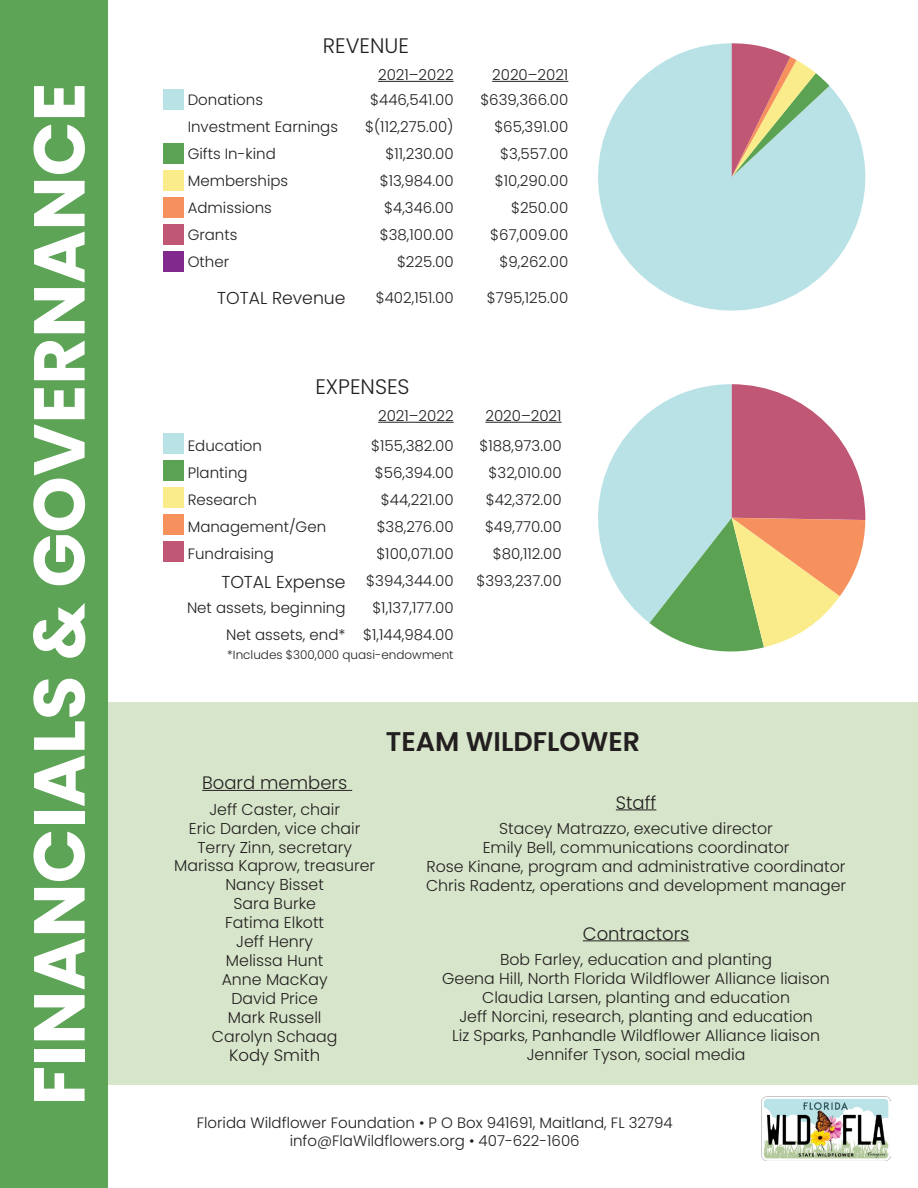
<style>
.page{position:relative;width:918px;height:1188px;background:#fff}
.page>*{position:absolute;margin:0;border:0;box-sizing:border-box;transform-origin:0 0}
.t1{font:700 72px "Poppins";color:#fff}
.t2{font:600 27px "Poppins";color:#231f20}
.t3{font:300 21px "Poppins";color:#231f20}
.t4{font:300 18px "Poppins";color:#231f20}
.t5{font:300 17.25px "Poppins";color:#231f20}
.t6{font:300 16.5px "Poppins";color:#231f20}
.t7{font:300 15.75px "Poppins";color:#231f20}
.t8{font:300 15px "Poppins";color:#231f20}
.t9{font:300 12px "Poppins";color:#231f20}
</style>
<div class="page">
<div style="left:0;top:0;width:108px;height:1188px;background:#5da456"></div>
<img style="left:761px;top:1096px;width:130px;height:65px">
<div style="left:108px;top:702px;width:810px;height:382px;background:#d7e6ca"></div>
<hr style="left:616px;top:809px;width:40px;height:1px;background:#231f20">
<hr style="left:583px;top:940px;width:106px;height:1px;background:#231f20">
<hr style="left:202px;top:790px;width:150px;height:1px;background:#231f20">
<hr style="left:378px;top:81px;width:76px;height:1px;background:#231f20">
<hr style="left:492px;top:81px;width:76px;height:1px;background:#231f20">
<div style="left:163px;top:89px;width:21px;height:20px;background:#b9e2e7"></div>
<div style="left:163px;top:143px;width:21px;height:20px;background:#5ca253"></div>
<div style="left:163px;top:170px;width:21px;height:20px;background:#faec8a"></div>
<div style="left:163px;top:197px;width:21px;height:20px;background:#f6905c"></div>
<div style="left:163px;top:224px;width:21px;height:20px;background:#c05774"></div>
<div style="left:163px;top:251px;width:21px;height:20px;background:#81298c"></div>
<hr style="left:378px;top:422px;width:76px;height:1px;background:#231f20">
<hr style="left:485px;top:422px;width:77px;height:1px;background:#231f20">
<div style="left:163px;top:433px;width:21px;height:21px;background:#b9e2e7"></div>
<div style="left:163px;top:460px;width:21px;height:21px;background:#5ca253"></div>
<div style="left:163px;top:487px;width:21px;height:21px;background:#faec8a"></div>
<div style="left:163px;top:514px;width:21px;height:21px;background:#f6905c"></div>
<div style="left:163px;top:541px;width:21px;height:21px;background:#c05774"></div>
<svg style="left:598px;top:384px;width:267px;height:268px"></svg>
<svg style="left:598px;top:43px;width:268px;height:268px;fill:#b9e2e7"></svg>
<svg style="left:732px;top:43px;width:97px;height:134px;background:#c3b2a8"></svg>
<p class="t1" style="left:18px;top:1105px;width:1024px;rotate:-90deg">FINANCIALS &amp; GOVERNANCE</p>
<p class="t3" style="left:323px;top:33px;width:88px">REVENUE</p>
<p class="t8" style="left:378px;top:66px;width:77px">2021–2022</p>
<p class="t8" style="left:492px;top:66px;width:78px">2020–2021</p>
<p class="t8" style="left:188px;top:91px;width:77px">Donations</p>
<p class="t8" style="left:370px;top:91px;width:85px">$446,541.00</p>
<p class="t8" style="left:480px;top:91px;width:89px">$639,366.00</p>
<p class="t8" style="left:188px;top:118px;width:152px">Investment Earnings</p>
<p class="t8" style="left:365px;top:118px;width:90px">$(112,275.00)</p>
<p class="t8" style="left:494px;top:118px;width:75px">$65,391.00</p>
<p class="t8" style="left:188px;top:145px;width:90px">Gifts In-kind</p>
<p class="t8" style="left:385px;top:145px;width:70px">$11,230.00</p>
<p class="t8" style="left:500px;top:145px;width:70px">$3,557.00</p>
<p class="t8" style="left:188px;top:172px;width:102px">Memberships</p>
<p class="t8" style="left:380px;top:172px;width:75px">$13,984.00</p>
<p class="t8" style="left:495px;top:172px;width:75px">$10,290.00</p>
<p class="t8" style="left:188px;top:199px;width:86px">Admissions</p>
<p class="t8" style="left:384px;top:199px;width:71px">$4,346.00</p>
<p class="t8" style="left:511px;top:199px;width:59px">$250.00</p>
<p class="t8" style="left:188px;top:226px;width:51px">Grants</p>
<p class="t8" style="left:380px;top:226px;width:75px">$38,100.00</p>
<p class="t8" style="left:490px;top:226px;width:80px">$67,009.00</p>
<p class="t8" style="left:188px;top:253px;width:43px">Other</p>
<p class="t8" style="left:397px;top:253px;width:58px">$225.00</p>
<p class="t8" style="left:500px;top:253px;width:70px">$9,262.00</p>
<p class="t5" style="left:217px;top:288px;width:130px">TOTAL Revenue</p>
<p class="t8" style="left:376px;top:289px;width:79px">$402,151.00</p>
<p class="t8" style="left:487px;top:289px;width:83px">$795,125.00</p>
<p class="t3" style="left:315px;top:374px;width:96px">EXPENSES</p>
<p class="t8" style="left:378px;top:407px;width:77px">2021–2022</p>
<p class="t8" style="left:485px;top:407px;width:78px">2020–2021</p>
<p class="t8" style="left:188px;top:438px;width:76px">Education</p>
<p class="t8" style="left:371px;top:438px;width:84px">$155,382.00</p>
<p class="t8" style="left:480px;top:438px;width:84px">$188,973.00</p>
<p class="t8" style="left:188px;top:465px;width:61px">Planting</p>
<p class="t8" style="left:375px;top:465px;width:80px">$56,394.00</p>
<p class="t8" style="left:489px;top:465px;width:74px">$32,010.00</p>
<p class="t8" style="left:188px;top:492px;width:71px">Research</p>
<p class="t8" style="left:381px;top:492px;width:74px">$44,221.00</p>
<p class="t8" style="left:486px;top:492px;width:77px">$42,372.00</p>
<p class="t8" style="left:188px;top:519px;width:140px">Management/Gen</p>
<p class="t8" style="left:377px;top:519px;width:78px">$38,276.00</p>
<p class="t8" style="left:485px;top:519px;width:78px">$49,770.00</p>
<p class="t8" style="left:188px;top:546px;width:88px">Fundraising</p>
<p class="t8" style="left:376px;top:546px;width:79px">$100,071.00</p>
<p class="t8" style="left:493px;top:546px;width:70px">$80,112.00</p>
<p class="t5" style="left:221px;top:572px;width:126px">TOTAL Expense</p>
<p class="t8" style="left:366px;top:573px;width:89px">$394,344.00</p>
<p class="t8" style="left:477px;top:573px;width:87px">$393,237.00</p>
<p class="t8" style="left:187px;top:600px;width:160px">Net assets, beginning</p>
<p class="t8" style="left:372px;top:600px;width:83px">$1,137,177.00</p>
<p class="t8" style="left:226px;top:627px;width:121px">Net assets, end*</p>
<p class="t8" style="left:363px;top:627px;width:92px">$1,144,984.00</p>
<p class="t9" style="left:227px;top:648px;width:228px">*Includes $300,000 quasi-endowment</p>
<p class="t4" style="left:202px;top:772px;width:147px">Board members</p>
<p class="t7" style="left:209px;top:800px;width:132px">Jeff Caster, chair</p>
<p class="t7" style="left:189px;top:819px;width:173px">Eric Darden, vice chair</p>
<p class="t7" style="left:197px;top:838px;width:156px">Terry Zinn, secretary</p>
<p class="t7" style="left:174px;top:857px;width:203px">Marissa Kaprow, treasurer</p>
<p class="t7" style="left:226px;top:876px;width:100px">Nancy Bisset</p>
<p class="t7" style="left:233px;top:895px;width:84px">Sara Burke</p>
<p class="t7" style="left:225px;top:913px;width:101px">Fatima Elkott</p>
<p class="t7" style="left:236px;top:932px;width:78px">Jeff Henry</p>
<p class="t7" style="left:226px;top:951px;width:99px">Melissa Hunt</p>
<p class="t7" style="left:222px;top:970px;width:108px">Anne MacKay</p>
<p class="t7" style="left:231px;top:989px;width:88px">David Price</p>
<p class="t7" style="left:228px;top:1008px;width:95px">Mark Russell</p>
<p class="t7" style="left:212px;top:1027px;width:127px">Carolyn Schaag</p>
<p class="t6" style="left:229px;top:1046px;width:93px">Kody Smith</p>
<p class="t2" style="left:386px;top:725px;width:256px">TEAM WILDFLOWER</p>
<p class="t4" style="left:616px;top:792px;width:42px">Staff</p>
<p class="t7" style="left:499px;top:820px;width:275px">Stacey Matrazzo, executive director</p>
<p class="t7" style="left:483px;top:838px;width:308px">Emily Bell, communications coordinator</p>
<p class="t7" style="left:427px;top:857px;width:421px">Rose Kinane, program and administrative coordinator</p>
<p class="t7" style="left:426px;top:876px;width:422px">Chris Radentz, operations and development manager</p>
<p class="t4" style="left:583px;top:923px;width:108px">Contractors</p>
<p class="t7" style="left:500px;top:951px;width:274px">Bob Farley, education and planting</p>
<p class="t7" style="left:442px;top:969px;width:389px">Geena Hill, North Florida Wildflower Alliance liaison</p>
<p class="t7" style="left:482px;top:988px;width:309px">Claudia Larsen, planting and education</p>
<p class="t7" style="left:459px;top:1007px;width:355px">Jeff Norcini, research, planting and education</p>
<p class="t7" style="left:452px;top:1026px;width:369px">Liz Sparks, Panhandle Wildflower Alliance liaison</p>
<p class="t7" style="left:527px;top:1045px;width:220px">Jennifer Tyson, social media</p>
<p class="t8" style="left:197px;top:1114px;width:478px">Florida Wildflower Foundation • P O Box 941691, Maitland, FL 32794</p>
<p class="t8" style="left:290px;top:1132px;width:292px">info@FlaWildflowers.org • 407-622-1606</p>
</div>
